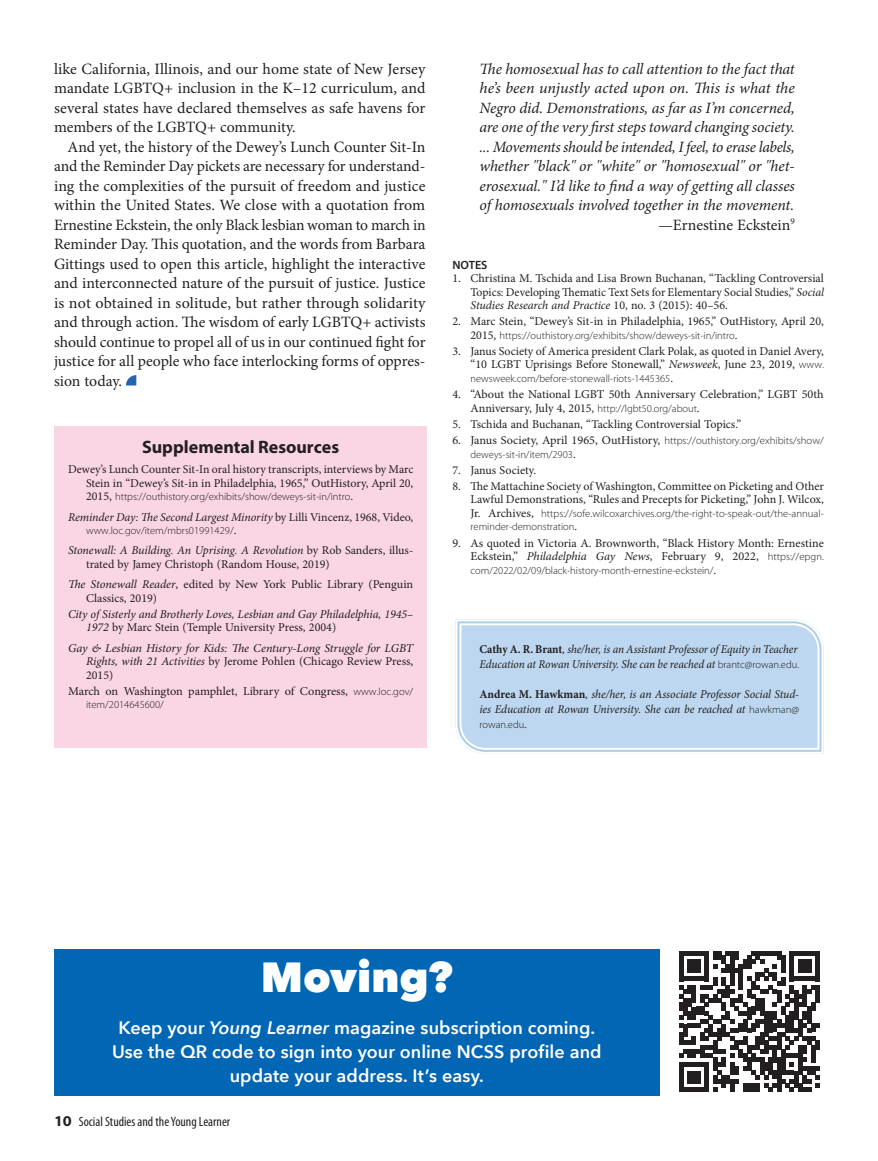
<style>
.page{position:relative;width:878px;height:1161px;background:#fff}
.page>*{position:absolute;margin:0;border:0;box-sizing:border-box;transform-origin:0 0}
.t1{font:800 42px "Avenir Next";color:#fff}
.t2{font:600 18px/24px "Avenir Next";color:#fff;text-align:center}
.YL-Subhead{font:700 18px "Myriad Pro";color:#231f20}
.Body_SSYL{font:15.75px/19.5px "Minion Pro";color:#231f20;text-align:justify}
.Body_SSYL-2{font:italic 15.75px/19.5px "Minion Pro";letter-spacing:-.005em;color:#231f20;text-align:justify}
.t3{font:condensed 13.5px "Myriad Pro";color:#231f20}
.Notes_References-YL{font:12px/13.5px "Minion Pro";color:#231f20;text-align:right}
.Notes_References-YL-2{font:italic 12px/13.5px "Minion Pro";letter-spacing:-.01em;color:#231f20}
.Author_Bio{font:italic 12px/15px "Minion Pro";letter-spacing:-.01em;color:#231f20;scale:.95 1}
.Author_Bio-2{font:italic 12px/15px "Minion Pro";letter-spacing:-.01em;color:#231f20}
.Notes_Ref_Heading-YL{font:600 12px "Myriad Pro";color:#231f20}
.Notes_References-YL-3{font:300 10.5px/13.5px "Myriad Pro";color:#231f20}
.Author_Bio-3{font:300 10.5px "Myriad Pro";color:#231f20}
.s1{font-family:"Minion Pro";font-weight:400;font-size:12px}
.s2{font-style:normal}
.s3{font-style:italic}
.s4{font-family:"Myriad Pro";font-weight:300;font-size:10.5px}
.s5{font-weight:700;font-style:normal}
.s6{font-family:"Myriad Pro";font-weight:300;font-style:normal;font-size:10.5px}
.s7{font-family:"Minion Pro";font-weight:400;font-style:italic;font-size:12px}
.s8{font-weight:700;font-stretch:semi-expanded;font-size:15px}
</style>
<div class="page">
<div style="left:54px;top:949px;width:605px;height:147px;background:#0166b3"></div>
<svg style="left:679px;top:951px;width:140px;height:141px"></svg>
<svg style="left:126px;top:375px;width:10px;height:10px"></svg>
<div style="left:55px;top:426px;width:372px;height:322px;background:#fad5e5"></div>
<svg style="left:455px;top:619px;width:369px;height:135px"></svg>
<svg style="left:458px;top:622px;width:362px;height:129px;background:#bed8ef"></svg>
<p class="Body_SSYL" style="left:54px;top:59px;width:373px">like California, Illinois, and our home state of New Jersey mandate LGBTQ+ inclusion in the K–12 curriculum, and several states have declared themselves as safe havens for members of the LGBTQ+ community.</p>
<p class="Body_SSYL" style="left:54px;top:137px;width:373px;text-indent:14px">And yet, the history of the Dewey’s Lunch Counter Sit-In and the Reminder Day pickets are necessary for understand&shy;ing the complexities of the pursuit of freedom and justice within the United States. We close with a quotation from Ernestine Eckstein, the only Black lesbian woman to march in Reminder Day. This quotation, and the words from Barbara Gittings used to open this article, highlight the interactive and interconnected nature of the pursuit of justice. Justice is not obtained in solitude, but rather through solidarity and through action. The wisdom of early LGBTQ+ activists should continue to propel all of us in our continued fight for justice for all people who face interlocking forms of oppres&shy;sion today.</p>
<p class="YL-Subhead" style="left:142px;top:437px;width:198px">Supplemental Resources</p>
<p class="Notes_References-YL" style="left:68px;top:463px;width:347px">Dewey’s Lunch Counter Sit-In oral history transcripts, interviews by Marc<br>Stein in “Dewey’s Sit-in in Philadelphia, 1965,” OutHistory, April 20,</p>
<p class="Notes_References-YL-3" style="left:86px;top:490px;width:268px"><span class="s1">2015,</span> https://outhistory.org/exhibits/show/deweys-sit-in/intro<span class="s1">.</span></p>
<p class="Notes_References-YL-2" style="left:68px;top:510px;width:347px">Reminder Day: The Second Largest Minority <span class="s2">by Lilli Vincenz, 1968, Video,</span></p>
<p class="Notes_References-YL-3" style="left:86px;top:524px;width:152px">www.loc.gov/item/mbrs01991429/<span class="s1">.</span></p>
<p class="Notes_References-YL" style="left:86px;top:544px;width:329px;text-align:left;text-indent:-18px"><span class="s3">Stonewall: A Building. An Uprising. A Revolution</span> by Rob Sanders, illus&shy;trated by Jamey Christoph (Random House, 2019)</p>
<p class="Notes_References-YL" style="left:86px;top:578px;width:329px;text-align:left;text-indent:-18px"><span class="s3">The Stonewall Reader</span>, edited by New York Public Library (Penguin<br>Classics, 2019)</p>
<p class="Notes_References-YL-2" style="left:86px;top:607px;width:329px;text-indent:-18px">City of Sisterly and Brotherly Loves, Lesbian and Gay Philadelphia, 1945–<br>1972 <span class="s2">by Marc Stein (Temple University Press, 2004)</span></p>
<p class="Notes_References-YL-2" style="left:86px;top:641px;width:329px;text-align:justify;text-indent:-18px">Gay &amp; Lesbian History for Kids: The Century-Long Struggle for LGBT Rights, with 21 Activities <span class="s2">by Jerome Pohlen (Chicago Review Press, 2015)</span></p>
<p class="Notes_References-YL" style="left:68px;top:684px;width:347px">March on Washington pamphlet, Library of Congress, <span class="s4">www.loc.gov/</span></p>
<p class="Notes_References-YL-3" style="left:86px;top:698px;width:79px">item/2014645600/</p>
<p class="Body_SSYL-2" style="left:479px;top:59px;width:317px">The homosexual has to call attention to the fact that he’s been unjustly acted upon on. This is what the Negro did. Demonstrations, as far as I’m concerned, are one of the very first steps toward changing society. ... Movements should be intended, I feel, to erase labels, whether "black" or "white" or "homosexual" or "het&shy;erosexual." I’d like to find a way of getting all classes of homosexuals involved together in the movement.</p>
<p class="Body_SSYL" style="left:658px;top:215px;width:138px">—Ernestine Eckstein<sup>9</sup></p>
<p class="Notes_Ref_Heading-YL" style="left:452px;top:257px;width:36px">NOTES</p>
<p class="Notes_References-YL" style="left:470px;top:271px;width:355px;text-align:justify;text-indent:-18px">1. Christina M. Tschida and Lisa Brown Buchanan, “Tackling Controversial Topics: Developing Thematic Text Sets for Elementary Social Studies,” <span class="s3">Social Studies Research and Practice</span> 10, no. 3 (2015): 40–56.</p>
<p class="Notes_References-YL" style="left:452px;top:315px;width:373px">2. Marc Stein, “Dewey’s Sit-in in Philadelphia, 1965,” OutHistory, April 20,</p>
<p class="Notes_References-YL-3" style="left:470px;top:329px;width:268px"><span class="s1">2015,</span> https://outhistory.org/exhibits/show/deweys-sit-in/intro<span class="s1">.</span></p>
<p class="Notes_References-YL" style="left:452px;top:344px;width:373px">3. Janus Society of America president Clark Polak, as quoted in Daniel Avery, “10 LGBT Uprisings Before Stonewall,” <span class="s3">Newsweek</span>, June 23, 2019, <span class="s4">www.</span></p>
<p class="Notes_References-YL-3" style="left:470px;top:372px;width:204px">newsweek.com/before-stonewall-riots-1445365<span class="s1">.</span></p>
<p class="Notes_References-YL" style="left:470px;top:388px;width:355px;text-align:left;text-indent:-18px">4. “About the National LGBT 50th Anniversary Celebration,” LGBT 50th<br>Anniversary, July 4, 2015, <span class="s4">http://lgbt50.org/about</span>.</p>
<p class="Notes_References-YL" style="left:452px;top:417px;width:290px">5. Tschida and Buchanan, “Tackling Controversial Topics.”</p>
<p class="Notes_References-YL-3" style="left:470px;top:434px;width:355px;text-indent:-18px"><span class="s1">6. Janus Society, April 1965, OutHistory,</span> https://outhistory.org/exhibits/show/ deweys-sit-in/item/2903<span class="s1">.</span></p>
<p class="Notes_References-YL" style="left:452px;top:463px;width:85px">7. Janus Society.</p>
<p class="Notes_References-YL" style="left:452px;top:479px;width:373px">8. The Mattachine Society of Washington, Committee on Picketing and Other<br>Lawful Demonstrations, “Rules and Precepts for Picketing,” John J. Wilcox,</p>
<p class="Notes_References-YL-3" style="left:470px;top:507px;width:355px"><span class="s1">Jr. Archives,</span> https://sofe.wilcoxarchives.org/the-right-to-speak-out/the-annual&shy;reminder-demonstration<span class="s1">.</span></p>
<p class="Notes_References-YL" style="left:452px;top:536px;width:373px">9. As quoted in Victoria A. Brownworth, “Black History Month: Ernestine<br>Eckstein,” <span class="s3">Philadelphia Gay News</span>, February 9, 2022, <span class="s4">https://epgn.</span></p>
<p class="Notes_References-YL-3" style="left:470px;top:564px;width:247px">com/2022/02/09/black-history-month-ernestine-eckstein/<span class="s1">.</span></p>
<p class="Author_Bio" style="left:479px;top:642px;width:338px"><span class="s5">Cathy A. R. Brant</span>, she/her, is an Assistant Professor of Equity in Teacher<br>Education at Rowan University. She can be reached at <span class="s6">brantc@rowan.edu.</span></p>
<p class="Author_Bio-2" style="left:479px;top:687px;width:321px"><span class="s5">Andrea M. Hawkman</span>, she/her, is an Associate Professor Social Stud&shy;ies Education at Rowan University. She can be reached at <span class="s6">hawkman@</span></p>
<p class="Author_Bio-3" style="left:479px;top:719px;width:49px">rowan.edu<span class="s7">.</span></p>
<p class="t1" style="left:261px;top:951px;width:193px">Moving?</p>
<p class="t2" style="left:118px;top:1015px;width:478px">Keep your <span class="s3">Young Learner</span> magazine subscription coming.</p>
<p class="t2" style="left:112px;top:1039px;width:491px">Use the QR code to sign into your online NCSS profile and update your address. It’s easy.</p>
<p class="t3" style="left:54px;top:1114px;width:178px"><span class="s8">10</span> Social Studies and the Young Learner</p>
</div>
